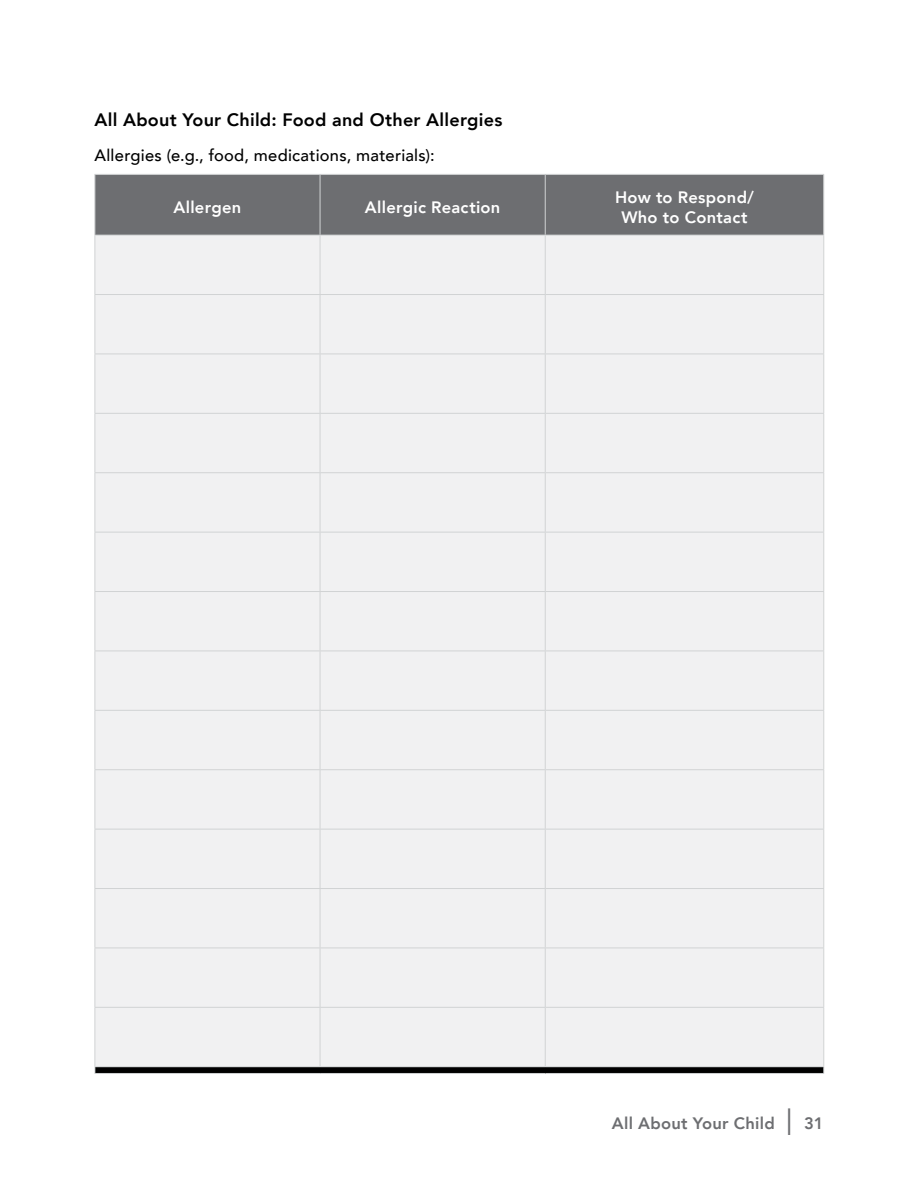
<style>
.page{position:relative;width:918px;height:1188px;background:#fff}
.page>*{position:absolute;margin:0;border:0;box-sizing:border-box;transform-origin:0 0}
.t1{font:800 18px "Avenir";letter-spacing:.015em;color:#000}
.table_info_white{font:800 16.5px "Avenir";letter-spacing:.02em;color:#fff}
.t2{font:500 16.5px "Avenir";letter-spacing:.015em;color:#000}
.t3{font:800 16.5px "Avenir";letter-spacing:.015em;color:#6d6e71}
.s1{font-family:"Interstate";font-weight:300;font-size:27px}
</style>
<div class="page">
<div style="left:95px;top:175px;width:728px;height:60px;background:#6d6e71"></div>
<div style="left:95px;top:236px;width:728px;height:830px;background:#f1f1f2"></div>
<div style="left:95px;top:1067px;width:729px;height:6px;background:#000"></div>
<hr style="left:94px;top:174px;width:226px;height:1px;background:#d1d3d4">
<hr style="left:320px;top:174px;width:225px;height:1px;background:#d1d3d4">
<hr style="left:545px;top:174px;width:279px;height:1px;background:#d1d3d4">
<hr style="left:94px;top:1073px;width:226px;height:1px;background:#d1d3d4">
<hr style="left:320px;top:1073px;width:225px;height:1px;background:#d1d3d4">
<hr style="left:545px;top:1073px;width:279px;height:1px;background:#d1d3d4">
<hr style="left:94px;top:175px;width:1px;height:60px;background:#d1d3d4">
<hr style="left:823px;top:175px;width:1px;height:60px;background:#d1d3d4">
<hr style="left:823px;top:235px;width:1px;height:59px;background:#d1d3d4">
<hr style="left:823px;top:295px;width:1px;height:59px;background:#d1d3d4">
<hr style="left:823px;top:354px;width:1px;height:59px;background:#d1d3d4">
<hr style="left:823px;top:414px;width:1px;height:58px;background:#d1d3d4">
<hr style="left:823px;top:473px;width:1px;height:59px;background:#d1d3d4">
<hr style="left:823px;top:533px;width:1px;height:58px;background:#d1d3d4">
<hr style="left:823px;top:592px;width:1px;height:59px;background:#d1d3d4">
<hr style="left:823px;top:651px;width:1px;height:59px;background:#d1d3d4">
<hr style="left:823px;top:711px;width:1px;height:58px;background:#d1d3d4">
<hr style="left:823px;top:770px;width:1px;height:59px;background:#d1d3d4">
<hr style="left:823px;top:830px;width:1px;height:58px;background:#d1d3d4">
<hr style="left:823px;top:889px;width:1px;height:59px;background:#d1d3d4">
<hr style="left:823px;top:948px;width:1px;height:59px;background:#d1d3d4">
<hr style="left:823px;top:1008px;width:1px;height:58px;background:#d1d3d4">
<hr style="left:320px;top:175px;width:1px;height:60px;background:#d1d3d4">
<hr style="left:545px;top:175px;width:1px;height:60px;background:#d1d3d4">
<hr style="left:94px;top:235px;width:226px;height:1px;background:#d1d3d4">
<hr style="left:320px;top:235px;width:225px;height:1px;background:#d1d3d4">
<hr style="left:320px;top:235px;width:1px;height:59px;background:#d1d3d4">
<hr style="left:545px;top:235px;width:279px;height:1px;background:#d1d3d4">
<hr style="left:545px;top:235px;width:1px;height:59px;background:#d1d3d4">
<hr style="left:94px;top:294px;width:226px;height:1px;background:#d1d3d4">
<hr style="left:320px;top:294px;width:225px;height:1px;background:#d1d3d4">
<hr style="left:320px;top:295px;width:1px;height:59px;background:#d1d3d4">
<hr style="left:545px;top:294px;width:279px;height:1px;background:#d1d3d4">
<hr style="left:545px;top:295px;width:1px;height:59px;background:#d1d3d4">
<hr style="left:94px;top:354px;width:226px;height:1px;background:#d1d3d4">
<hr style="left:320px;top:354px;width:225px;height:1px;background:#d1d3d4">
<hr style="left:320px;top:354px;width:1px;height:59px;background:#d1d3d4">
<hr style="left:545px;top:354px;width:279px;height:1px;background:#d1d3d4">
<hr style="left:545px;top:354px;width:1px;height:59px;background:#d1d3d4">
<hr style="left:94px;top:413px;width:226px;height:1px;background:#d1d3d4">
<hr style="left:320px;top:413px;width:225px;height:1px;background:#d1d3d4">
<hr style="left:320px;top:414px;width:1px;height:58px;background:#d1d3d4">
<hr style="left:545px;top:413px;width:279px;height:1px;background:#d1d3d4">
<hr style="left:545px;top:414px;width:1px;height:58px;background:#d1d3d4">
<hr style="left:94px;top:472px;width:226px;height:1px;background:#d1d3d4">
<hr style="left:320px;top:472px;width:225px;height:1px;background:#d1d3d4">
<hr style="left:320px;top:473px;width:1px;height:59px;background:#d1d3d4">
<hr style="left:545px;top:472px;width:279px;height:1px;background:#d1d3d4">
<hr style="left:545px;top:473px;width:1px;height:59px;background:#d1d3d4">
<hr style="left:94px;top:532px;width:226px;height:1px;background:#d1d3d4">
<hr style="left:320px;top:532px;width:225px;height:1px;background:#d1d3d4">
<hr style="left:320px;top:533px;width:1px;height:58px;background:#d1d3d4">
<hr style="left:545px;top:532px;width:279px;height:1px;background:#d1d3d4">
<hr style="left:545px;top:533px;width:1px;height:58px;background:#d1d3d4">
<hr style="left:94px;top:591px;width:226px;height:1px;background:#d1d3d4">
<hr style="left:320px;top:591px;width:225px;height:1px;background:#d1d3d4">
<hr style="left:320px;top:592px;width:1px;height:59px;background:#d1d3d4">
<hr style="left:545px;top:591px;width:279px;height:1px;background:#d1d3d4">
<hr style="left:545px;top:592px;width:1px;height:59px;background:#d1d3d4">
<hr style="left:94px;top:651px;width:226px;height:1px;background:#d1d3d4">
<hr style="left:320px;top:651px;width:225px;height:1px;background:#d1d3d4">
<hr style="left:320px;top:651px;width:1px;height:59px;background:#d1d3d4">
<hr style="left:545px;top:651px;width:279px;height:1px;background:#d1d3d4">
<hr style="left:545px;top:651px;width:1px;height:59px;background:#d1d3d4">
<hr style="left:94px;top:710px;width:226px;height:1px;background:#d1d3d4">
<hr style="left:320px;top:710px;width:225px;height:1px;background:#d1d3d4">
<hr style="left:320px;top:711px;width:1px;height:58px;background:#d1d3d4">
<hr style="left:545px;top:710px;width:279px;height:1px;background:#d1d3d4">
<hr style="left:545px;top:711px;width:1px;height:58px;background:#d1d3d4">
<hr style="left:94px;top:769px;width:226px;height:1px;background:#d1d3d4">
<hr style="left:320px;top:769px;width:225px;height:1px;background:#d1d3d4">
<hr style="left:320px;top:770px;width:1px;height:59px;background:#d1d3d4">
<hr style="left:545px;top:769px;width:279px;height:1px;background:#d1d3d4">
<hr style="left:545px;top:770px;width:1px;height:59px;background:#d1d3d4">
<hr style="left:94px;top:829px;width:226px;height:1px;background:#d1d3d4">
<hr style="left:320px;top:829px;width:225px;height:1px;background:#d1d3d4">
<hr style="left:320px;top:830px;width:1px;height:58px;background:#d1d3d4">
<hr style="left:545px;top:829px;width:279px;height:1px;background:#d1d3d4">
<hr style="left:545px;top:830px;width:1px;height:58px;background:#d1d3d4">
<hr style="left:94px;top:888px;width:226px;height:1px;background:#d1d3d4">
<hr style="left:320px;top:888px;width:225px;height:1px;background:#d1d3d4">
<hr style="left:320px;top:889px;width:1px;height:59px;background:#d1d3d4">
<hr style="left:545px;top:888px;width:279px;height:1px;background:#d1d3d4">
<hr style="left:545px;top:889px;width:1px;height:59px;background:#d1d3d4">
<hr style="left:94px;top:948px;width:226px;height:1px;background:#d1d3d4">
<hr style="left:320px;top:948px;width:225px;height:1px;background:#d1d3d4">
<hr style="left:320px;top:948px;width:1px;height:59px;background:#d1d3d4">
<hr style="left:545px;top:948px;width:279px;height:1px;background:#d1d3d4">
<hr style="left:545px;top:948px;width:1px;height:59px;background:#d1d3d4">
<hr style="left:94px;top:1007px;width:226px;height:1px;background:#d1d3d4">
<hr style="left:320px;top:1007px;width:225px;height:1px;background:#d1d3d4">
<hr style="left:320px;top:1008px;width:1px;height:58px;background:#d1d3d4">
<hr style="left:545px;top:1007px;width:279px;height:1px;background:#d1d3d4">
<hr style="left:545px;top:1008px;width:1px;height:58px;background:#d1d3d4">
<hr style="left:94px;top:1066px;width:226px;height:1px;background:#d1d3d4">
<hr style="left:320px;top:1066px;width:225px;height:1px;background:#d1d3d4">
<hr style="left:545px;top:1066px;width:279px;height:1px;background:#d1d3d4">
<hr style="left:94px;top:235px;width:1px;height:59px;background:#d1d3d4">
<hr style="left:94px;top:295px;width:1px;height:59px;background:#d1d3d4">
<hr style="left:94px;top:354px;width:1px;height:59px;background:#d1d3d4">
<hr style="left:94px;top:414px;width:1px;height:58px;background:#d1d3d4">
<hr style="left:94px;top:473px;width:1px;height:59px;background:#d1d3d4">
<hr style="left:94px;top:533px;width:1px;height:58px;background:#d1d3d4">
<hr style="left:94px;top:592px;width:1px;height:59px;background:#d1d3d4">
<hr style="left:94px;top:651px;width:1px;height:59px;background:#d1d3d4">
<hr style="left:94px;top:711px;width:1px;height:58px;background:#d1d3d4">
<hr style="left:94px;top:770px;width:1px;height:59px;background:#d1d3d4">
<hr style="left:94px;top:830px;width:1px;height:58px;background:#d1d3d4">
<hr style="left:94px;top:889px;width:1px;height:59px;background:#d1d3d4">
<hr style="left:94px;top:948px;width:1px;height:59px;background:#d1d3d4">
<hr style="left:94px;top:1008px;width:1px;height:58px;background:#d1d3d4">
<h3 class="t1" style="left:94px;top:106px;width:409px">All About Your Child: Food and Other Allergies</h3>
<h4 class="t2" style="left:94px;top:140px;width:342px">Allergies (e.g., food, medications, materials):</h4>
<h4 class="table_info_white" style="left:174px;top:194px;width:69px">Allergen</h4>
<h4 class="table_info_white" style="left:365px;top:194px;width:137px">Allergic Reaction</h4>
<h4 class="table_info_white" style="left:615px;top:185px;width:140px">How to Respond/</h4>
<h4 class="table_info_white" style="left:621px;top:204px;width:128px">Who to Contact</h4>
<p class="t3" style="left:612px;top:1110px;width:213px">All About Your Child <span class="s1">|</span> 31</p>
</div>
